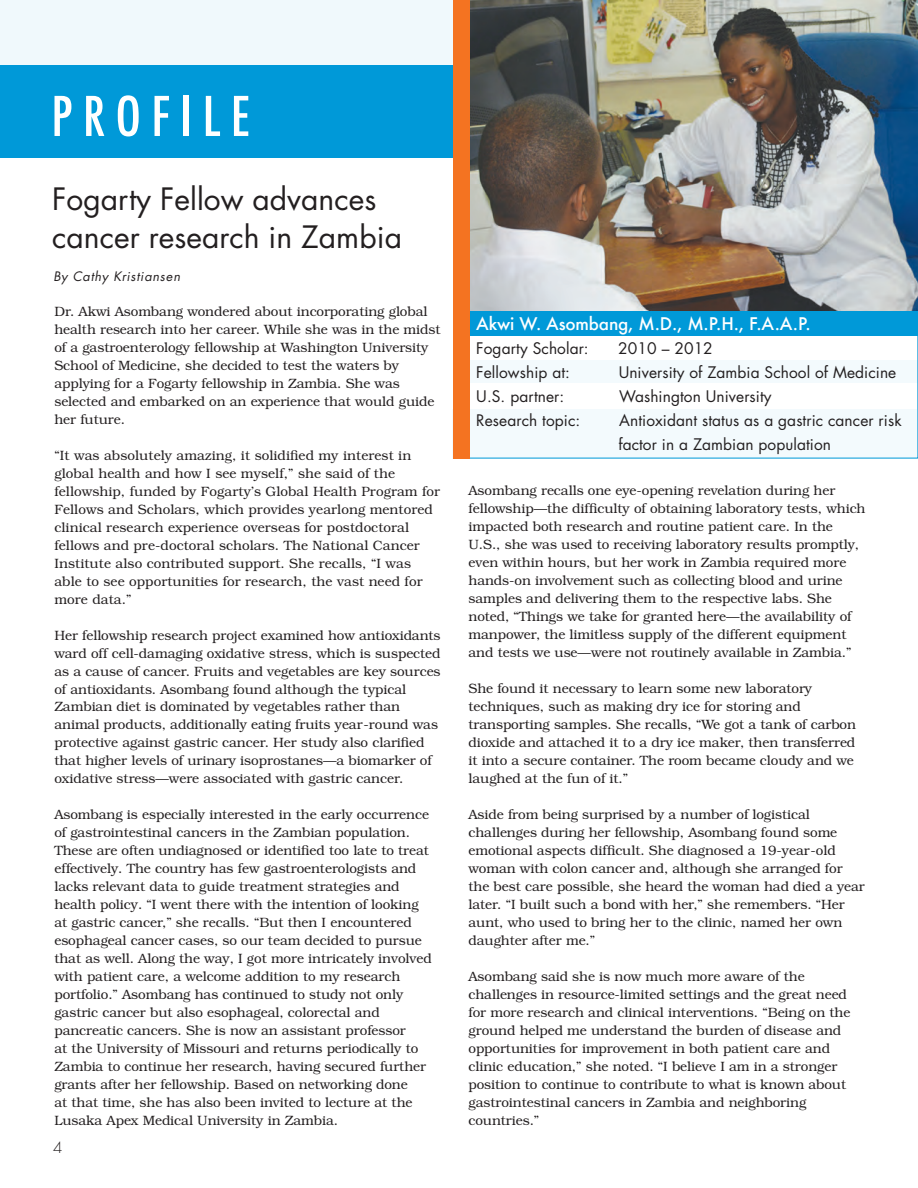
<style>
.page{position:relative;width:918px;height:1188px;background:#fff}
.page>*{position:absolute;margin:0;border:0;box-sizing:border-box;transform-origin:0 0}
.t1{font:500 condensed 53.25px "Futura";letter-spacing:.2em;color:#fff}
.t2{font:30px/38.7px "Futura Std";color:#231f20}
.t3{font:500 17.1px "Futura";letter-spacing:-.01em;color:#fff}
.t4{font:15.45px/24px "Futura Std";letter-spacing:.005em;color:#231f20}
.t5{font:300 15px "Futura Std";color:#231f20}
.t6{font:300 13.5px/18px "Bookman Std";letter-spacing:-.005em;color:#231f20}
.t7{font:italic 12.75px "Futura Std";letter-spacing:.06em;color:#231f20}
</style>
<div class="page">
<div style="left:453px;top:409px;width:464px;height:49px;background:#f3fafd"></div>
<div style="left:0;top:0;width:453px;height:65px;background:#f0f9fc"></div>
<div style="left:0;top:65px;width:918px;height:93px;background:#0099d8"></div>
<div style="left:453px;top:360px;width:465px;height:23px;background:#f3fafd"></div>
<img style="left:469px;top:0;width:449px;height:312px">
<div style="left:455px;top:312px;width:463px;height:24px;background:#0099d8"></div>
<div style="left:453px;top:0;width:16px;height:458px;background:#f47321"></div>
<h1 class="t1" style="left:51px;top:82px;width:200px">PROFILE</h1>
<h1 class="t2" style="left:52px;top:180px;width:351px">Fogarty Fellow advances cancer research in Zambia</h1>
<p class="t7" style="left:53px;top:268px;width:128px">By Cathy Kristiansen</p>
<p class="t6" style="left:54px;top:302px;width:388px">Dr. Akwi Asombang wondered about incorporating global health research into her career. While she was in the midst of a gastroenterology fellowship at Washington University School of Medicine, she decided to test the waters by applying for a Fogarty fellowship in Zambia. She was selected and embarked on an experience that would guide her future.</p>
<p class="t6" style="left:54px;top:446px;width:387px">“It was absolutely amazing, it solidified my interest in global health and how I see myself,” she said of the fellowship, funded by Fogarty’s Global Health Program for Fellows and Scholars, which provides yearlong mentored clinical research experience overseas for postdoctoral fellows and pre-doctoral scholars. The National Cancer Institute also contributed support. She recalls, “I was able to see opportunities for research, the vast need for more data.”</p>
<p class="t6" style="left:54px;top:626px;width:388px">Her fellowship research project examined how antioxidants ward off cell-damaging oxidative stress, which is suspected as a cause of cancer. Fruits and vegetables are key sources of antioxidants. Asombang found although the typical Zambian diet is dominated by vegetables rather than animal products, additionally eating fruits year-round was protective against gastric cancer. Her study also clarified that higher levels of urinary isoprostanes—a biomarker of oxidative stress—were associated with gastric cancer.</p>
<p class="t6" style="left:54px;top:806px;width:379px">Asombang is especially interested in the early occurrence of gastrointestinal cancers in the Zambian population.<br>These are often undiagnosed or identified too late to treat effectively. The country has few gastroenterologists and lacks relevant data to guide treatment strategies and health policy. “I went there with the intention of looking at gastric cancer,” she recalls. “But then I encountered esophageal cancer cases, so our team decided to pursue that as well. Along the way, I got more intricately involved with patient care, a welcome addition to my research portfolio.” Asombang has continued to study not only gastric cancer but also esophageal, colorectal and pancreatic cancers. She is now an assistant professor<br>at the University of Missouri and returns periodically to Zambia to continue her research, having secured further grants after her fellowship. Based on networking done<br>at that time, she has also been invited to lecture at the Lusaka Apex Medical University in Zambia.</p>
<p class="t5" style="left:53px;top:1139px;width:11px">4</p>
<p class="t3" style="left:476px;top:312px;width:336px">Akwi W. Asombang, M.D., M.P.H., F.A.A.P.</p>
<p class="t4" style="left:476px;top:336px;width:114px">Fogarty Scholar:</p>
<p class="t4" style="left:618px;top:336px;width:96px">2010 – 2012</p>
<p class="t4" style="left:476px;top:360px;width:95px">Fellowship at:</p>
<p class="t4" style="left:619px;top:360px;width:279px">University of Zambia School of Medicine</p>
<p class="t4" style="left:476px;top:384px;width:89px">U.S. partner:</p>
<p class="t4" style="left:619px;top:384px;width:154px">Washington University</p>
<p class="t4" style="left:476px;top:408px;width:105px">Research topic:</p>
<p class="t4" style="left:618px;top:408px;width:285px">Antioxidant status as a gastric cancer risk factor in a Zambian population</p>
<p class="t6" style="left:469px;top:482px;width:399px">Asombang recalls one eye-opening revelation during her fellowship—the difficulty of obtaining laboratory tests, which impacted both research and routine patient care. In the U.S., she was used to receiving laboratory results promptly, even within hours, but her work in Zambia required more hands-on involvement such as collecting blood and urine samples and delivering them to the respective labs. She noted, “Things we take for granted here—the availability of manpower, the limitless supply of the different equipment and tests we use—were not routinely available in Zambia.”</p>
<p class="t6" style="left:469px;top:680px;width:389px">She found it necessary to learn some new laboratory techniques, such as making dry ice for storing and transporting samples. She recalls, “We got a tank of carbon dioxide and attached it to a dry ice maker, then transferred it into a secure container. The room became cloudy and we laughed at the fun of it.”</p>
<p class="t6" style="left:469px;top:806px;width:398px">Aside from being surprised by a number of logistical challenges during her fellowship, Asombang found some emotional aspects difficult. She diagnosed a 19-year-old woman with colon cancer and, although she arranged for the best care possible, she heard the woman had died a year later. “I built such a bond with her,” she remembers. “Her aunt, who used to bring her to the clinic, named her own daughter after me.”</p>
<p class="t6" style="left:469px;top:967px;width:383px">Asombang said she is now much more aware of the challenges in resource-limited settings and the great need for more research and clinical interventions. “Being on the ground helped me understand the burden of disease and opportunities for improvement in both patient care and clinic education,” she noted. “I believe I am in a stronger position to continue to contribute to what is known about gastrointestinal cancers in Zambia and neighboring countries.”</p>
</div>
